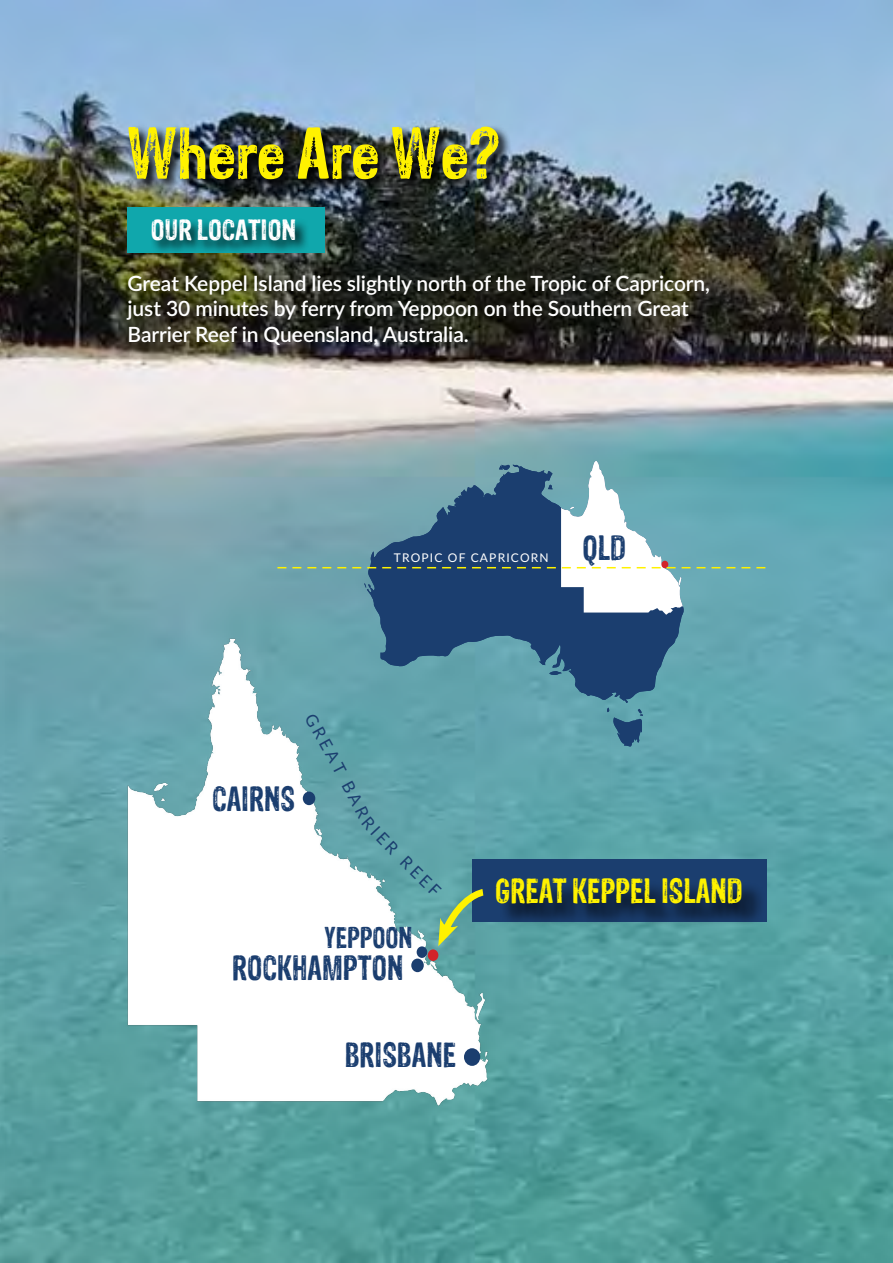
<style>
.page{position:relative;width:893px;height:1263px;background:#fff}
.page>*{position:absolute;margin:0;border:0;box-sizing:border-box;transform-origin:0 0}
.t1{font:60px "Sans Culottes";color:#fff200}
.t2{font:28.8px "Sans Culottes";color:#1b3e6f;scale:.92 1}
.t3{font:28.8px "Sans Culottes";color:#fff200;scale:.92 1}
.t4{font:24.6px "Sans Culottes";color:#1b3e6f;scale:.92 1}
.t5{font:24px "Sans Culottes";color:#fff}
.t6{font:600 21px/25.2px "Lato";letter-spacing:-.005em;color:#fff}
.t7{font:12px "Lato";letter-spacing:.1em;color:#fff}
</style>
<div class="page">
<img style="left:0;top:0;width:893px;height:1263px">
<svg style="left:127px;top:124px;width:385px;height:69px;background:#3a444d"></svg>
<div style="left:128px;top:207px;width:197px;height:46px;background:#10a7ac"></div>
<div style="left:150px;top:217px;width:159px;height:38px;background:#000;opacity:.75"></div>
<img style="left:5px;top:545px;width:605px;height:653px">
<div style="left:472px;top:859px;width:294px;height:63px;background:#1b3e6f"></div>
<div style="left:499px;top:881px;width:267px;height:46px;background:#000;opacity:.75"></div>
<div style="left:411px;top:958px;width:13px;height:14px;background:#1b3e6f;border-radius:50%"></div>
<div style="left:417px;top:946px;width:10px;height:12px;background:#1b3e6f;border-radius:50%"></div>
<svg style="left:303px;top:791px;width:12px;height:14px"></svg>
<div style="left:428px;top:949px;width:10px;height:12px;background:#d2232a;border-radius:50%"></div>
<div style="left:464px;top:1048px;width:16px;height:18px;background:#1b3e6f;border-radius:50%"></div>
<div style="left:364px;top:615px;width:320px;height:132px;background:#63a6b0"></div>
<svg style="left:367px;top:615px;width:317px;height:88px;background:#3d6f8d"></svg>
<svg style="left:549px;top:671px;width:13px;height:4px"></svg>
<svg style="left:607px;top:707px;width:36px;height:40px"></svg>
<svg style="left:277px;top:461px;width:488px;height:154px;background:#6b94a7"></svg>
<svg style="left:305px;top:712px;width:184px;height:234px"></svg>
<h1 class="t1" style="left:128px;top:109px;width:375px">Where Are We?</h1>
<p class="t5" style="left:151px;top:213px;width:147px">OUR LOCATION</p>
<p class="t6" style="left:128px;top:270px;width:584px">Great Keppel Island lies slightly north of the Tropic of Capricorn, just 30 minutes by ferry from Yeppoon on the Southern Great<br>Barrier Reef in Queensland, Australia.</p>
<p class="t7" style="left:394px;top:549px;width:156px">TROPIC OF CAPRICORN</p>
<h2 class="t2" style="left:583px;top:527px;width:49px">QLD</h2>
<h2 class="t2" style="left:212px;top:778px;width:92px">CAIRNS</h2>
<p class="t4" style="left:324px;top:919px;width:97px">YEPPOON</p>
<h2 class="t3" style="left:495px;top:870px;width:270px">GREAT KEPPEL ISLAND</h2>
<h2 class="t2" style="left:232px;top:946px;width:188px">ROCKHAMPTON</h2>
<h2 class="t2" style="left:345px;top:1033px;width:122px">BRISBANE</h2>
</div>
